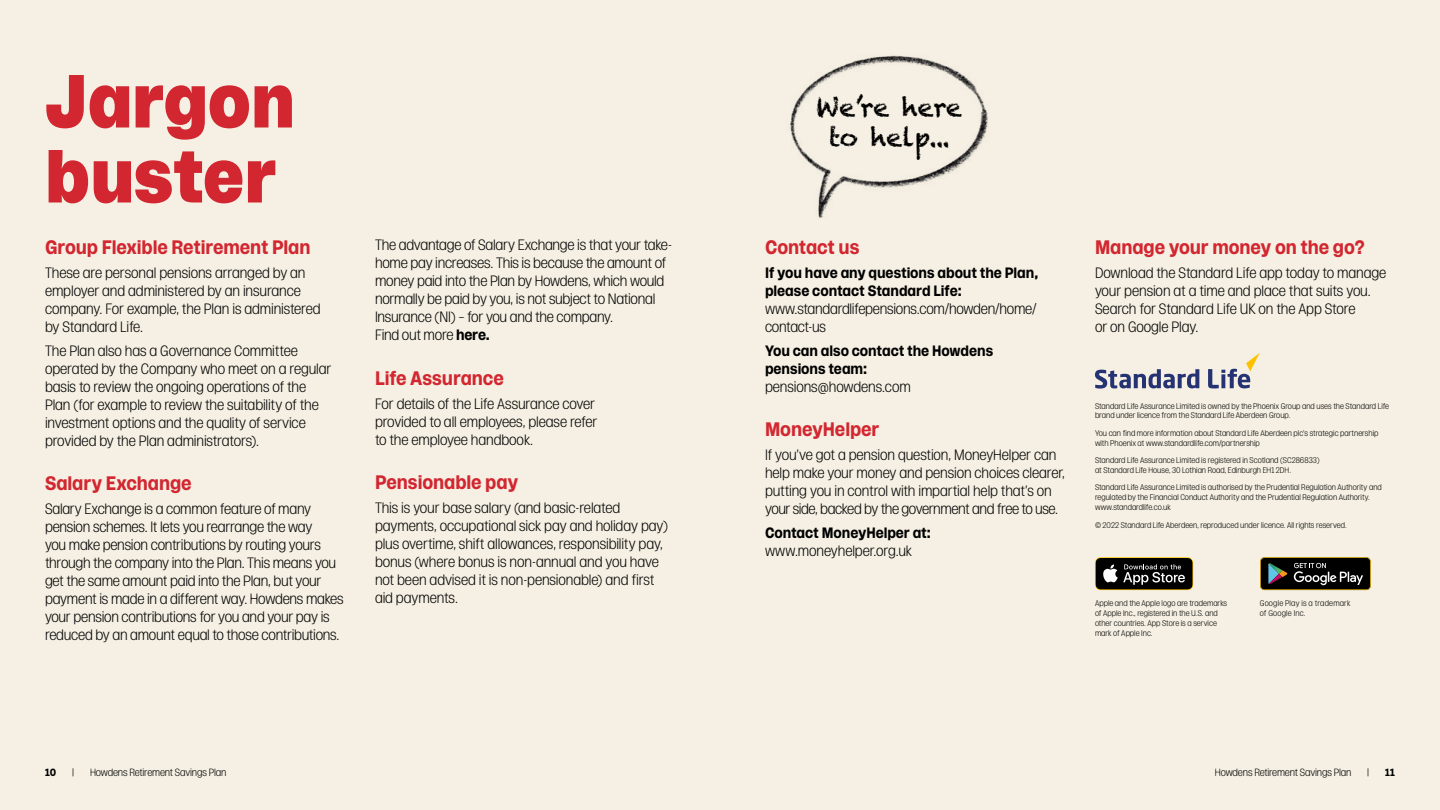
<style>
.page{position:relative;width:1440px;height:810px;background:#f5f0e3}
.page>*{position:absolute;margin:0;border:0;box-sizing:border-box;transform-origin:0 0}
.t1{font:900 75px/75px "Rooster";color:#d22630}
.t2{font:25.5px/30px "Chalkduster";color:#000;text-align:center}
.t3{font:700 19.5px "Rooster";letter-spacing:-.005em;color:#d22630}
.t4{font:300 15px/18px "Rooster";letter-spacing:-.015em;color:#000}
.t5{font:700 15px/18px "Rooster";letter-spacing:-.005em;color:#000}
.t6{font:300 10.5px "Rooster";letter-spacing:-.02em;color:#000}
.t7{font:700 10.5px "Rooster";color:#000}
.t8{font:300 8.25px/9.9px "Rooster";letter-spacing:-.005em;color:#000}
.t9{font:300 8.25px/9.9px "Rooster";letter-spacing:.02em;color:#000}
.s1{font-weight:700}
</style>
<div class="page">
<svg style="left:1095px;top:369px;width:104px;height:20px"></svg>
<svg style="left:1208px;top:353px;width:52px;height:36px"></svg>
<svg style="left:1095px;top:557px;width:98px;height:33px;background:#37342a"></svg>
<svg style="left:1260px;top:557px;width:111px;height:33px;background:#2d2b22"></svg>
<img style="left:790px;top:55px;width:198px;height:163px">
<h1 class="t1" style="left:45px;top:64px;width:252px">Jargon buster</h1>
<h3 class="t3" style="left:45px;top:236px;width:267px">Group Flexible Retirement Plan</h3>
<p class="t4" style="left:45px;top:263px;width:277px">These are personal pensions arranged by an employer and administered by an insurance company. For example, the Plan is administered by Standard Life.</p>
<p class="t4" style="left:45px;top:341px;width:288px">The Plan also has a Governance Committee operated by the Company who meet on a regular basis to review the ongoing operations of the Plan (for example to review the suitability of the investment options and the quality of service provided by the Plan administrators).</p>
<h3 class="t3" style="left:45px;top:473px;width:148px">Salary Exchange</h3>
<p class="t4" style="left:45px;top:500px;width:300px">Salary Exchange is a common feature of many pension schemes. It lets you rearrange the way<br>you make pension contributions by routing yours through the company into the Plan. This means you get the same amount paid into the Plan, but your payment is made in a different way. Howdens makes your pension contributions for you and your pay is reduced by an amount equal to those contributions.</p>
<p class="t4" style="left:375px;top:236px;width:298px">The advantage of Salary Exchange is that your take&shy;home pay increases. This is because the amount of money paid into the Plan by Howdens, which would normally be paid by you, is not subject to National Insurance (NI) – for you and the company.<br>Find out more <span class="s1">here.</span></p>
<h3 class="t3" style="left:375px;top:368px;width:130px">Life Assurance</h3>
<p class="t4" style="left:375px;top:395px;width:224px">For details of the Life Assurance cover provided to all employees, please refer to the employee handbook.</p>
<h3 class="t3" style="left:375px;top:472px;width:145px">Pensionable pay</h3>
<p class="t4" style="left:375px;top:499px;width:295px">This is your base salary (and basic-related payments, occupational sick pay and holiday pay) plus overtime, shift allowances, responsibility pay, bonus (where bonus is non-annual and you have not been advised it is non-pensionable) and first aid payments.</p>
<h2 class="t2" style="left:816px;top:92px;width:148px">We’re here to help...</h2>
<h3 class="t3" style="left:765px;top:236px;width:96px">Contact us</h3>
<p class="t5" style="left:765px;top:263px;width:275px">If you have any questions about the Plan, please contact Standard Life:</p>
<p class="t4" style="left:765px;top:299px;width:273px">www.standardlifepensions.com/howden/home/ contact-us</p>
<p class="t5" style="left:765px;top:341px;width:230px">You can also contact the Howdens pensions team:</p>
<p class="t4" style="left:765px;top:377px;width:147px">pensions@howdens.com</p>
<h3 class="t3" style="left:765px;top:419px;width:116px">MoneyHelper</h3>
<p class="t4" style="left:765px;top:446px;width:301px">If you’ve got a pension question, MoneyHelper can help make your money and pension choices clearer, putting you in control with impartial help that’s on your side, backed by the government and free to use.</p>
<p class="t5" style="left:765px;top:524px;width:167px">Contact MoneyHelper at:</p>
<p class="t4" style="left:765px;top:542px;width:149px">www.moneyhelper.org.uk</p>
<h3 class="t3" style="left:1095px;top:236px;width:271px">Manage your money on the go?</h3>
<p class="t4" style="left:1095px;top:263px;width:293px">Download the Standard Life app today to manage your pension at a time and place that suits you.<br>Search for Standard Life UK on the App Store<br>or on Google Play.</p>
<p class="t8" style="left:1095px;top:401px;width:296px">Standard Life Assurance Limited is owned by the Phoenix Group and uses the Standard Life brand under licence from the Standard Life Aberdeen Group.</p>
<p class="t8" style="left:1095px;top:428px;width:285px">You can find more information about Standard Life Aberdeen plc’s strategic partnership with Phoenix at www.standardlife.com/partnership</p>
<p class="t8" style="left:1095px;top:455px;width:226px">Standard Life Assurance Limited is registered in Scotland (SC286833) at Standard Life House, 30 Lothian Road, Edinburgh EH1 2DH.</p>
<p class="t8" style="left:1095px;top:483px;width:288px">Standard Life Assurance Limited is authorised by the Prudential Regulation Authority and regulated by the Financial Conduct Authority and the Prudential Regulation Authority. www.standardlife.co.uk</p>
<p class="t8" style="left:1095px;top:520px;width:253px">© 2022 Standard Life Aberdeen, reproduced under licence. All rights reserved.</p>
<p class="t8" style="left:1095px;top:599px;width:134px">Apple and the Apple logo are trademarks of Apple Inc., registered in the U.S. and other countries. App Store is a service mark of Apple Inc.</p>
<p class="t9" style="left:1260px;top:599px;width:92px">Google Play is a trademark of Google Inc.</p>
<p class="t7" style="left:45px;top:767px;width:13px">10</p>
<p class="t6" style="left:72px;top:767px;width:3px">|</p>
<p class="t6" style="left:90px;top:767px;width:138px">Howdens Retirement Savings Plan</p>
<p class="t6" style="left:1215px;top:767px;width:138px">Howdens Retirement Savings Plan</p>
<p class="t6" style="left:1367px;top:767px;width:3px">|</p>
<p class="t7" style="left:1385px;top:767px;width:11px">11</p>
</div>
